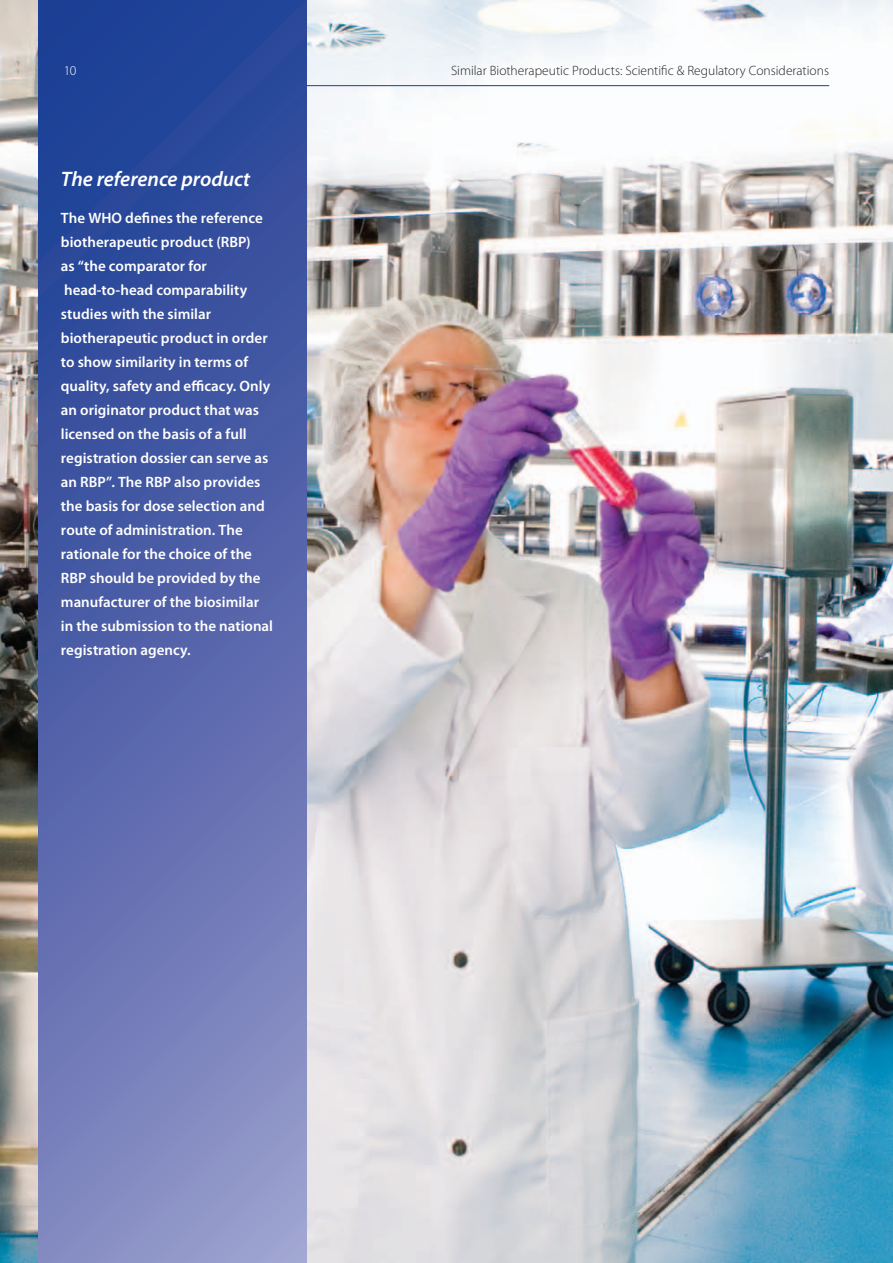
<style>
.page{position:relative;width:893px;height:1263px;background:#fff}
.page>*{position:absolute;margin:0;border:0;box-sizing:border-box;transform-origin:0 0}
.t1{font:italic 600 21px "Myriad Pro";letter-spacing:-.005em;color:#fff}
.t2{font:600 15px/24px "Myriad Pro";color:#fff}
.t3{font:300 13.5px "Myriad Pro";color:#231f20}
.t4{font:300 13.5px "Myriad Pro";color:#fff}
</style>
<div class="page">
<img style="left:0;top:0;width:893px;height:1263px">
<hr style="left:64px;top:85px;width:765px;height:1px;background:#1b3f94">
<svg style="left:38px;top:0;width:268px;height:1263px;background:#5365ab"></svg>
<p class="t4" style="left:64px;top:62px;width:14px">10</p>
<h1 class="t1" style="left:61px;top:165px;width:191px">The reference product</h1>
<p class="t2" style="left:61px;top:206px;width:214px">The WHO defines the reference biotherapeutic product (RBP)<br>as “the comparator for head-to-head comparability studies with the similar biotherapeutic product in order to show similarity in terms of quality, safety and efficacy. Only an originator product that was licensed on the basis of a full registration dossier can serve as an RBP”. The RBP also provides the basis for dose selection and route of administration. The rationale for the choice of the<br>RBP should be provided by the manufacturer of the biosimilar in the submission to the national registration agency.</p>
<p class="t3" style="left:451px;top:62px;width:379px">Similar Biotherapeutic Products: Scientific &amp; Regulatory Considerations</p>
</div>
